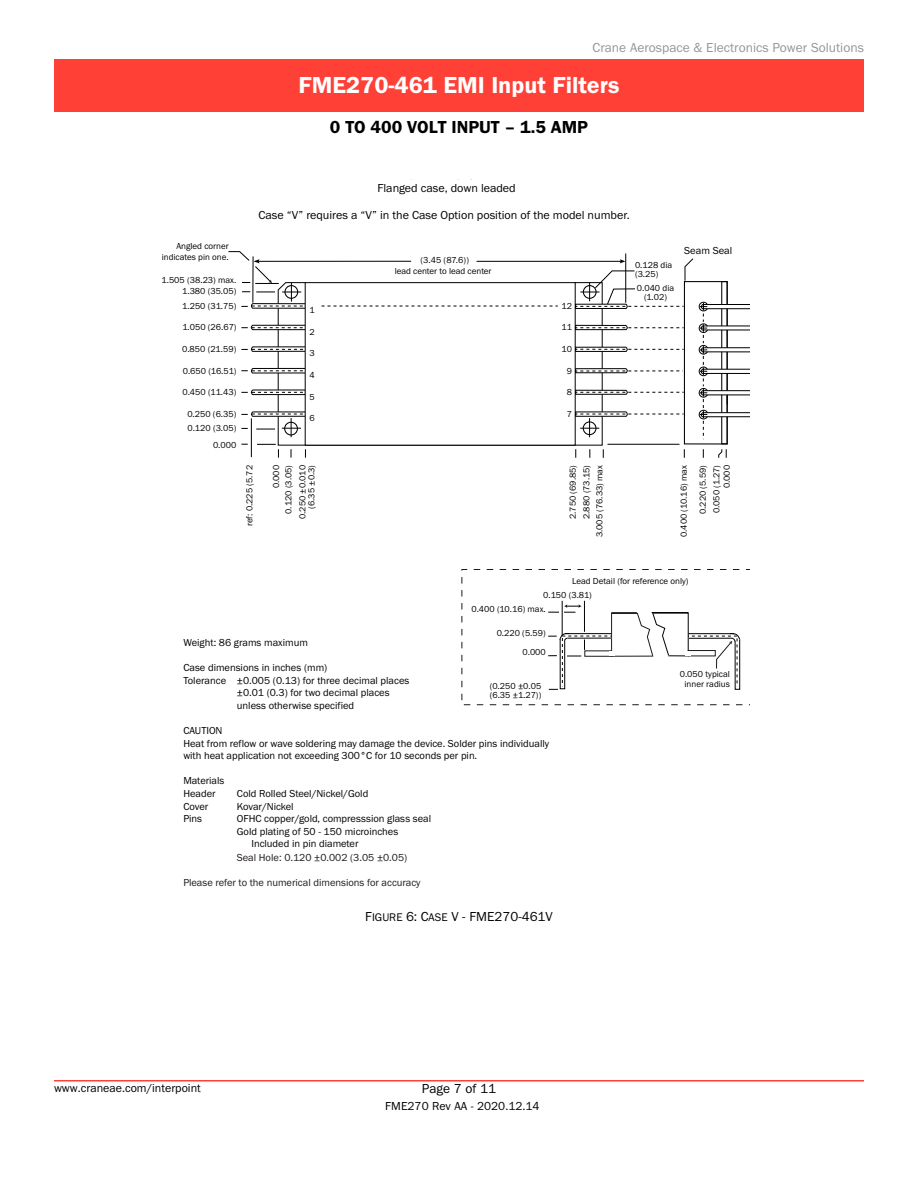
<style>
.page{position:relative;width:918px;height:1188px;background:#fff}
.page>*{position:absolute;margin:0;border:0;box-sizing:border-box;transform-origin:0 0}
.t1{font:24px "Franklin Gothic URW Dem";color:#fff}
.t2{font:18px "Franklin Gothic URW Dem";color:#000}
.t3{font:13.5px "Franklin Gothic URW Boo";color:#939598}
.t4{font:13.5px "Franklin Gothic URW Boo SC850";color:#000}
.t5{font:13.5px "Franklin Gothic URW Boo";color:#000}
.t6{font:12px "Franklin Gothic URW Boo";color:#000}
.t7{font:10.5px/12.6px "Franklin Gothic URW Boo";color:#000}
.t8{font:10.5px "Franklin Gothic URW Boo";color:#1f1a1a}
.t9{font:10.5px "Franklin Gothic URW Boo";color:#1f191a}
.t10{font:9px/9px "Franklin Gothic URW Boo";color:#000}
.s1{font-size:11.55px}
</style>
<div class="page">
<div style="left:684px;top:281px;width:44px;height:164px;border:1px solid #000"></div>
<div style="left:721px;top:281px;width:7px;height:163px;border:1px solid #000"></div>
<div style="left:699px;top:410px;width:9px;height:9px;border:1px solid #000;border-radius:50%"></div>
<div style="left:699px;top:388px;width:9px;height:9px;border:1px solid #000;border-radius:50%"></div>
<div style="left:699px;top:302px;width:9px;height:9px;border:1px solid #000;border-radius:50%"></div>
<div style="left:699px;top:324px;width:9px;height:9px;border:1px solid #000;border-radius:50%"></div>
<div style="left:699px;top:345px;width:9px;height:9px;border:1px solid #000;border-radius:50%"></div>
<div style="left:699px;top:367px;width:9px;height:9px;border:1px solid #000;border-radius:50%"></div>
<svg style="left:718px;top:449px;width:9px;height:9px"></svg>
<hr style="left:251px;top:418px;width:1px;height:39px;background:#000">
<hr style="left:625px;top:254px;width:1px;height:49px;background:#000">
<hr style="left:477px;top:261px;width:145px;height:1px;background:#000">
<hr style="left:258px;top:261px;width:153px;height:1px;background:#000">
<svg style="left:700px;top:303px;width:49px;height:136px"></svg>
<svg style="left:277px;top:309px;width:326px;height:137px"></svg>
<svg style="left:257px;top:444px;width:22px;height:14px"></svg>
<svg style="left:241px;top:325px;width:64px;height:5px"></svg>
<svg style="left:576px;top:325px;width:108px;height:5px"></svg>
<svg style="left:241px;top:346px;width:64px;height:6px"></svg>
<svg style="left:576px;top:347px;width:108px;height:5px"></svg>
<svg style="left:241px;top:368px;width:64px;height:6px"></svg>
<svg style="left:576px;top:368px;width:107px;height:5px"></svg>
<svg style="left:241px;top:389px;width:64px;height:6px"></svg>
<svg style="left:576px;top:390px;width:108px;height:5px"></svg>
<svg style="left:241px;top:411px;width:64px;height:26px"></svg>
<svg style="left:576px;top:411px;width:108px;height:26px"></svg>
<div style="left:305px;top:283px;width:270px;height:162px;background:#fff"></div>
<div style="left:305px;top:282px;width:271px;height:164px;border:1px solid #000"></div>
<svg style="left:322px;top:306px;width:236px;height:1px"></svg>
<hr style="left:607px;top:444px;width:72px;height:1px;background:#000">
<svg style="left:574px;top:258px;width:120px;height:51px"></svg>
<svg style="left:228px;top:251px;width:79px;height:58px"></svg>
<svg style="left:462px;top:569px;width:287px;height:136px"></svg>
<hr style="left:54px;top:1080px;width:810px;height:2px;background:#ff4037">
<div style="left:54px;top:59px;width:810px;height:52px;background:#ff4037"></div>
<h3 class="t3" style="left:593px;top:39px;width:273px">Crane Aerospace &amp; Electronics Power Solutions</h3>
<h1 class="t1" style="left:299px;top:71px;width:322px">FME270-461 EMI Input Filters</h1>
<h2 class="t2" style="left:330px;top:116px;width:139px">0 to 400 Volt Input</h2>
<h2 class="t2" style="left:505px;top:116px;width:71px">– 1.5 Amp</h2>
<p class="t10" style="left:162px;top:241px;width:68px;line-height:10.5px;text-align:right">Angled corner indicates pin one.</p>
<p class="t10" style="left:162px;top:275px;width:76px">1.505 (38.23) max.</p>
<p class="t10" style="left:182px;top:287px;width:56px">1.380 (35.05)</p>
<p class="t10" style="left:182px;top:301px;width:56px">1.250 (31.75)</p>
<p class="t10" style="left:182px;top:323px;width:56px">1.050 (26.67)</p>
<p class="t10" style="left:182px;top:344px;width:56px">0.850 (21.59)</p>
<p class="t10" style="left:183px;top:366px;width:55px">0.650 (16.51)</p>
<p class="t10" style="left:183px;top:388px;width:55px">0.450 (11.43)</p>
<p class="t10" style="left:187px;top:409px;width:50px">0.250 (6.35)</p>
<p class="t10" style="left:188px;top:423px;width:50px">0.120 (3.05)</p>
<p class="t10" style="left:213px;top:440px;width:25px">0.000</p>
<h3 class="t6" style="left:377px;top:181px;width:140px">Flanged case, down leaded</h3>
<h3 class="t6" style="left:258px;top:208px;width:373px">Case “V” requires a “V” in the Case Option position of the model number.</h3>
<p class="t10" style="left:310px;top:306px;width:7px">1</p>
<p class="t10" style="left:310px;top:327px;width:7px">2</p>
<p class="t10" style="left:310px;top:349px;width:7px">3</p>
<p class="t10" style="left:310px;top:370px;width:7px">4</p>
<p class="t10" style="left:310px;top:392px;width:7px">5</p>
<p class="t10" style="left:310px;top:414px;width:7px">6</p>
<p class="t10" style="left:395px;top:254px;width:98px;line-height:11.2px;text-align:center">(3.45 (87.6))<br>lead center to lead center</p>
<p class="t10" style="left:561px;top:301px;width:12px">12</p>
<p class="t10" style="left:561px;top:323px;width:12px">11</p>
<p class="t10" style="left:561px;top:344px;width:12px">10</p>
<p class="t10" style="left:567px;top:366px;width:7px">9</p>
<p class="t10" style="left:567px;top:388px;width:7px">8</p>
<p class="t10" style="left:567px;top:409px;width:7px">7</p>
<p class="t10" style="left:635px;top:260px;width:39px">0.128 dia (3.25)</p>
<p class="t10" style="left:637px;top:283px;width:39px;text-align:center">0.040 dia (1.02)</p>
<p class="t7" style="left:684px;top:244px;width:49px">Seam Seal</p>
<p class="t10" style="left:245px;top:526px;width:63px;rotate:-90deg">ref: 0.225 (5.72</p>
<p class="t10" style="left:595px;top:537px;width:74px;rotate:-90deg">3.005 (76.33) max</p>
<p class="t10" style="left:270px;top:514px;width:50px;line-height:12.1px;text-align:right;rotate:-90deg">0.000<br>0.120 (3.05)</p>
<p class="t10" style="left:298px;top:519px;width:56px;text-align:right;rotate:-90deg">0.250 ±0.010 (6.35 ±0.3)</p>
<p class="t10" style="left:566px;top:519px;width:55px;line-height:13.6px;rotate:-90deg">2.750 (69.85)<br>2.880 (73.15)</p>
<p class="t10" style="left:679px;top:537px;width:74px;rotate:-90deg">0.400 (10.16) max</p>
<p class="t10" style="left:722px;top:488px;width:25px;rotate:-90deg">0.000</p>
<p class="t10" style="left:696px;top:514px;width:51px;line-height:13.6px;rotate:-90deg">0.220 (5.59)<br>0.050 (1.27)</p>
<p class="t10" style="left:572px;top:576px;width:118px">Lead Detail (for reference only)</p>
<p class="t10" style="left:543px;top:590px;width:50px">0.150 (3.81)</p>
<p class="t10" style="left:472px;top:604px;width:76px">0.400 (10.16) max.</p>
<p class="t10" style="left:497px;top:629px;width:51px">0.220 (5.59)</p>
<p class="t7" style="left:183px;top:636px;width:126px">Weight: 86 grams maximum</p>
<p class="t7" style="left:183px;top:661px;width:145px">Case dimensions in inches (mm)</p>
<p class="t7" style="left:183px;top:674px;width:228px">Tolerance ±0.005 (0.13) for three decimal places</p>
<p class="t7" style="left:237px;top:686px;width:154px">±0.01 (0.3) for two decimal places</p>
<p class="t7" style="left:237px;top:699px;width:119px">unless otherwise specified</p>
<p class="t7" style="left:183px;top:724px;width:367px">CAUTION<br>Heat from reflow or wave soldering may damage the device. Solder pins individually with heat application not exceeding 300°C for 10 seconds per pin.</p>
<p class="t7" style="left:183px;top:774px;width:43px">Materials<br>Header</p>
<p class="t10" style="left:523px;top:648px;width:25px">0.000</p>
<p class="t10" style="left:490px;top:682px;width:53px">(0.250 ±0.05 (6.35 ±1.27))</p>
<p class="t7" style="left:237px;top:787px;width:133px">Cold Rolled Steel/Nickel/Gold</p>
<p class="t7" style="left:183px;top:800px;width:26px">Cover</p>
<p class="t7" style="left:237px;top:800px;width:58px">Kovar/Nickel</p>
<p class="t7" style="left:183px;top:812px;width:20px">Pins</p>
<p class="t7" style="left:237px;top:812px;width:196px">OFHC copper/gold, compresssion glass seal</p>
<p class="t7" style="left:237px;top:825px;width:163px">Gold plating of 50 - 150 microinches</p>
<p class="t7" style="left:251px;top:837px;width:109px">Included in pin diameter</p>
<p class="t9" style="left:237px;top:851px;width:172px">Seal Hole: 0.120 ±0.002 (3.05 ±0.05)</p>
<p class="t8" style="left:183px;top:876px;width:239px">Please refer to the numerical dimensions for accuracy</p>
<h3 class="t4" style="left:365px;top:908px;width:189px">F<span class="s1">IGURE</span> 6: C<span class="s1">ASE</span> V - FME270-461V</h3>
<h3 class="t6" style="left:54px;top:1081px;width:148px">www.craneae.com/interpoint</h3>
<h3 class="t5" style="left:422px;top:1080px;width:76px">Page 7 of 11</h3>
<h3 class="t6" style="left:385px;top:1098px;width:156px">FME270 Rev AA - 2020.12.14</h3>
<p class="t10" style="left:680px;top:668px;width:52px;line-height:10.8px;text-align:center">0.050 typical inner radius</p>
</div>
